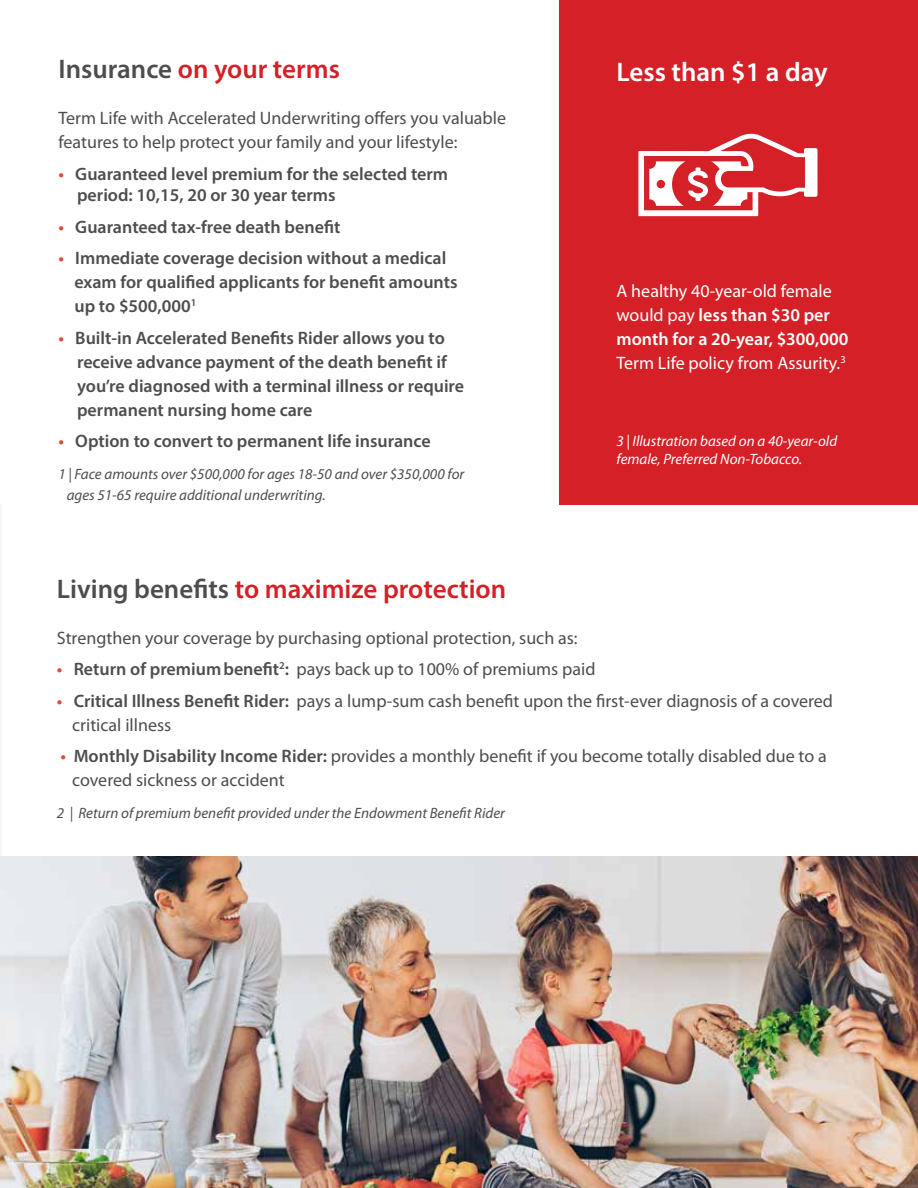
<style>
.page{position:relative;width:918px;height:1188px;background:#fff}
.page>*{position:absolute;margin:0;border:0;box-sizing:border-box;transform-origin:0 0}
.t1{font:600 27px "Myriad Pro";color:#d52027}
.t2{font:600 27px "Myriad Pro";color:#fff}
.t3{font:18px/24px "Myriad Pro";color:#4d4d4f}
.t4{font:600 18px/24px "Myriad Pro";color:#4d4d4f}
.t5{font:18px/24px "Myriad Pro";color:#fff}
.t6{font:italic 15px/21.6px "Myriad Pro";color:#4d4d4f}
.t7{font:italic 15px/18px "Myriad Pro";color:#fff}
.s1{color:#4d4d4f}
.s2{color:#da4c38}
.s3{font-weight:600}
.s4{font-weight:600;color:#da4c38}
</style>
<div class="page">
<hr style="left:0;top:504px;width:2px;height:564px;background:#f6f6f6">
<img style="left:0;top:857px;width:918px;height:331px">
<div style="left:560px;top:0;width:358px;height:504px;background:#d52027"></div>
<svg style="left:638px;top:134px;width:180px;height:82px"></svg>
<h1 class="t1" style="left:58px;top:52px;width:283px"><span class="s1">Insurance</span> on your terms</h1>
<p class="t3" style="left:58px;top:106px;width:449px">Term Life with Accelerated Underwriting offers you valuable features to help protect your family and your lifestyle:</p>
<p class="t4" style="left:77px;top:162px;width:373px;line-height:21.6px;text-indent:-19px"><span class="s2">•</span> Guaranteed level premium for the selected term period: 10,15, 20 or 30 year terms</p>
<p class="t4" style="left:58px;top:214px;width:283px"><span class="s2">•</span> Guaranteed tax-free death benefit</p>
<p class="t4" style="left:74px;top:246px;width:385px;text-indent:-16px"><span class="s2">•</span> Immediate coverage decision without a medical exam for qualified applicants for benefit amounts up to $500,000<sup>1</sup></p>
<p class="t4" style="left:77px;top:325px;width:389px;text-indent:-19px"><span class="s2">•</span> Built-in Accelerated Benefits Rider allows you to receive advance payment of the death benefit if you’re diagnosed with a terminal illness or require permanent nursing home care</p>
<p class="t4" style="left:58px;top:429px;width:374px"><span class="s2">•</span> Option to convert to permanent life insurance</p>
<p class="t6" style="left:67px;top:463px;width:399px;text-indent:-8px">1 | Face amounts over $500,000 for ages 18-50 and over $350,000 for ages 51-65 require additional underwriting.</p>
<h1 class="t2" style="left:616px;top:55px;width:213px">Less than $1 a day</h1>
<p class="t5" style="left:616px;top:279px;width:233px">A healthy 40-year-old female would pay <span class="s3">less than $30 per month for a 20-year, $300,000<br></span>Term Life policy from Assurity.<sup>3</sup></p>
<p class="t7" style="left:616px;top:432px;width:222px">3 | Illustration based on a 40-year-old female, Preferred Non-Tobacco.</p>
<h1 class="t1" style="left:57px;top:572px;width:451px"><span class="s1">Living benefits</span> to maximize protection</h1>
<p class="t3" style="left:57px;top:626px;width:522px">Strengthen your coverage by purchasing optional protection, such as:</p>
<p class="t3" style="left:57px;top:657px;width:540px"><span class="s4">•</span> <span class="s3">Return of premiumbenefit</span><sup>2</sup><span class="s3">:</span> pays back up to 100% of premiums paid</p>
<p class="t3" style="left:72px;top:689px;width:762px;text-indent:-15px"><span class="s4">•</span> <span class="s3">Critical Illness Benefit Rider:</span> pays a lump-sum cash benefit upon the first-ever diagnosis of a covered critical illness</p>
<p class="t3" style="left:72px;top:744px;width:756px;text-indent:-12px"><span class="s4">•</span> <span class="s3">Monthly Disability Income Rider:</span> provides a monthly benefit if you become totally disabled due to a covered sickness or accident</p>
<p class="t6" style="left:57px;top:802px;width:450px">2 | Return of premium benefit provided under the Endowment Benefit Rider</p>
</div>
